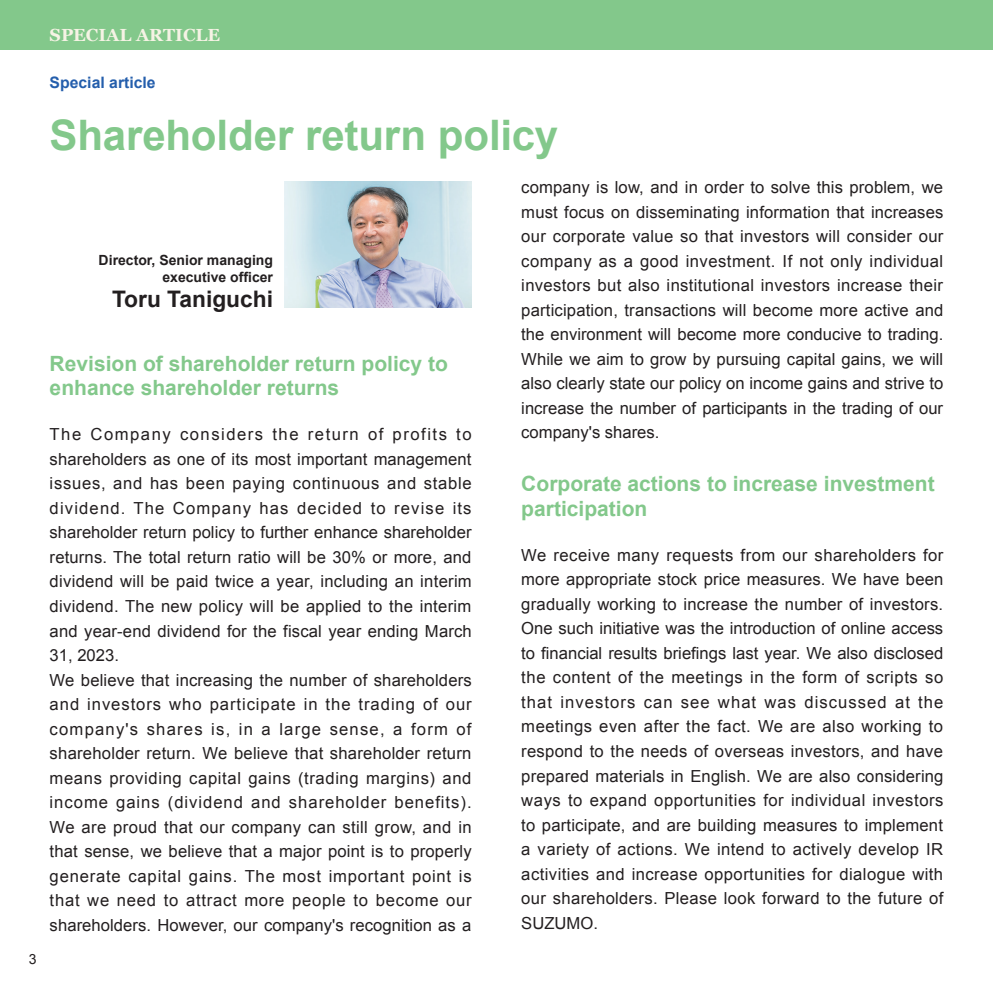
<style>
.page{position:relative;width:993px;height:993px;background:#fff}
.page>*{position:absolute;margin:0;border:0;box-sizing:border-box;transform-origin:0 0}
.t1{font:700 42px "Arial";letter-spacing:-.005em;color:#83c88b}
.t2{font:700 22.75px "Arial";color:#231f20}
.本文-01{font:700 21px/24.5px "Arial";color:#83c88b}
.t3{font:700 17.5px "Georgia";color:#f6f3e5}
.本文-01-2{font:16.62px/24.5px "Arial";letter-spacing:.005em;color:#231f20;text-align:justify}
.t4{font:700 15.75px "Arial";color:#245eac}
.t5{font:700 14px/17.5px "Arial";color:#231f20;text-align:right}
.t6{font:14px "Arial";color:#231f20}
</style>
<div class="page">
<div style="left:0;top:0;width:992px;height:50px;background:#83c88b"></div>
<img style="left:285px;top:181px;width:186px;height:127px">
<p class="t3" style="left:50px;top:22px;width:172px">SPECIAL ARTICLE</p>
<p class="t6" style="left:29px;top:949px;width:9px">3</p>
<p class="t4" style="left:50px;top:72px;width:107px">Special article</p>
<p class="t1" style="left:50px;top:108px;width:510px">Shareholder return policy</p>
<p class="t5" style="left:99px;top:251px;width:176px">Director, Senior managing executive officer</p>
<p class="t2" style="left:112px;top:284px;width:162px">Toru Taniguchi</p>
<p class="本文-01" style="left:50px;top:351px;width:399px">Revision of shareholder return policy to enhance shareholder returns</p>
<p class="本文-01-2" style="left:50px;top:422px;width:423px">The Company considers the return of profits to shareholders as one of its most important management issues, and has been paying continuous and stable dividend. The Company has decided to revise its shareholder return policy to further enhance shareholder returns. The total return ratio will be 30% or more, and dividend will be paid twice a year, including an interim dividend. The new policy will be applied to the interim and year-end dividend for the fiscal year ending March 31, 2023.</p>
<p class="本文-01-2" style="left:50px;top:667px;width:423px">We believe that increasing the number of shareholders and investors who participate in the trading of our company's shares is, in a large sense, a form of shareholder return. We believe that shareholder return means providing capital gains (trading margins) and income gains (dividend and shareholder benefits).<br>We are proud that our company can still grow, and in that sense, we believe that a major point is to properly generate capital gains. The most important point is that we need to attract more people to become our shareholders. However, our company's recognition as a</p>
<p class="本文-01-2" style="left:521px;top:175px;width:423px">company is low, and in order to solve this problem, we must focus on disseminating information that increases our corporate value so that investors will consider our company as a good investment. If not only individual investors but also institutional investors increase their participation, transactions will become more active and the environment will become more conducive to trading.<br>While we aim to grow by pursuing capital gains, we will also clearly state our policy on income gains and strive to increase the number of participants in the trading of our company's shares.</p>
<p class="本文-01" style="left:521px;top:472px;width:415px">Corporate actions to increase investment participation</p>
<p class="本文-01-2" style="left:521px;top:542px;width:423px">We receive many requests from our shareholders for more appropriate stock price measures. We have been gradually working to increase the number of investors.<br>One such initiative was the introduction of online access to financial results briefings last year. We also disclosed the content of the meetings in the form of scripts so that investors can see what was discussed at the meetings even after the fact. We are also working to respond to the needs of overseas investors, and have prepared materials in English. We are also considering ways to expand opportunities for individual investors to participate, and are building measures to implement a variety of actions. We intend to actively develop IR activities and increase opportunities for dialogue with our shareholders. Please look forward to the future of SUZUMO.</p>
</div>
